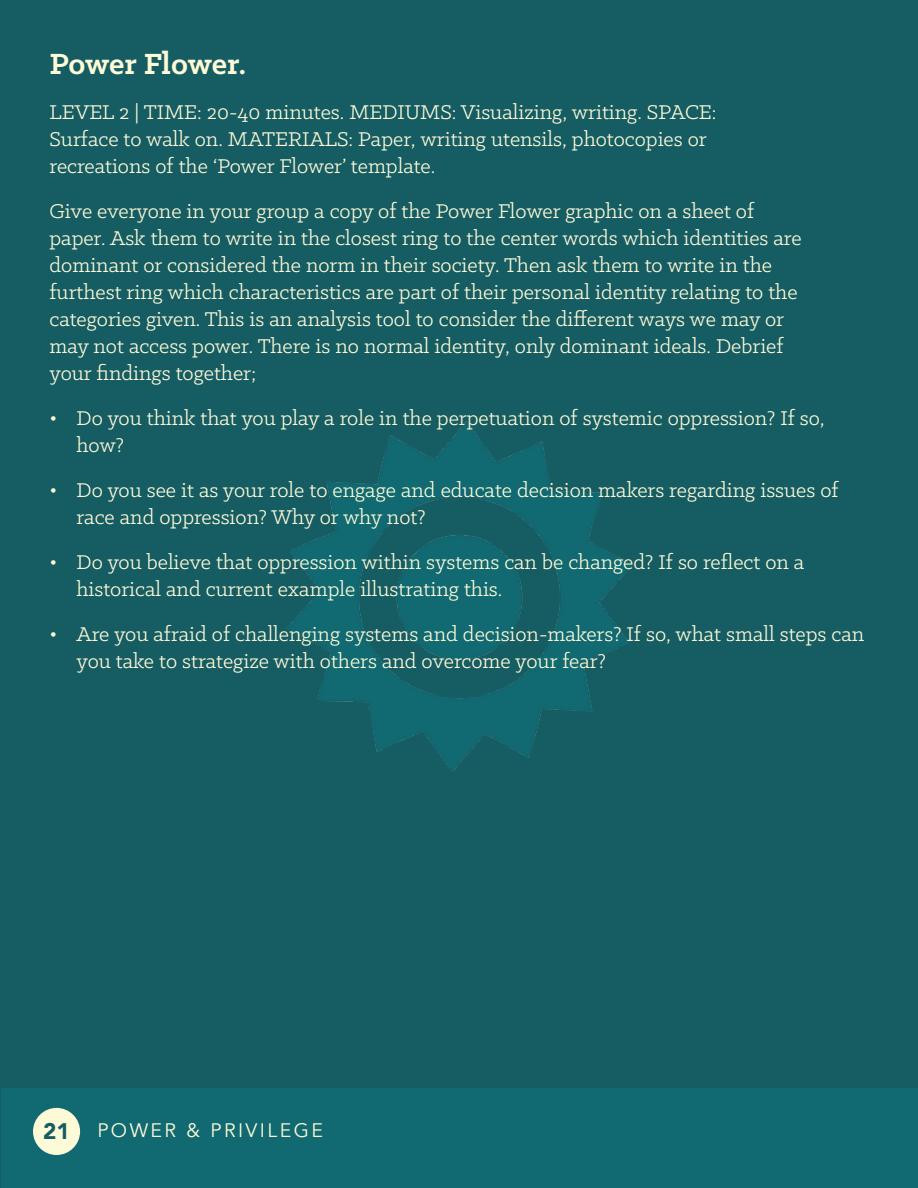
<style>
.page{position:relative;width:918px;height:1188px;background:#165c63}
.page>*{position:absolute;margin:0;border:0;box-sizing:border-box;transform-origin:0 0}
.t1{font:700 33px "Klinic Slab";letter-spacing:-.01em;color:#fdfad8}
.t2{font:22.5px/27px "Klinic Slab";color:#fdfad8}
.t3{font:19.5px "Avenir";letter-spacing:.125em;color:#fdfad8}
.s1{font-weight:900;font-size:22.5px;color:#165c63}
</style>
<div class="page">
<img style="left:286px;top:421px;width:346px;height:350px">
<div style="left:1px;top:1089px;width:917px;height:99px;background:#116971"></div>
<div style="left:33px;top:1108px;width:47px;height:47px;background:#fdfad8;border-radius:50%"></div>
<h1 class="t1" style="left:50px;top:42px;width:198px">Power Flower.</h1>
<p class="t2" style="left:50px;top:98px;width:669px">LEVEL 2 | TIME: 20-40 minutes. MEDIUMS: Visualizing, writing. SPACE:<br>Surface to walk on. MATERIALS: Paper, writing utensils, photocopies or recreations of the ‘Power Flower’ template.</p>
<p class="t2" style="left:50px;top:197px;width:754px">Give everyone in your group a copy of the Power Flower graphic on a sheet of paper. Ask them to write in the closest ring to the center words which identities are dominant or considered the norm in their society. Then ask them to write in the furthest ring which characteristics are part of their personal identity relating to the categories given. This is an analysis tool to consider the different ways we may or may not access power. There is no normal identity, only dominant ideals. Debrief your findings together;</p>
<p class="t2" style="left:76px;top:404px;width:750px;text-indent:-27px">• Do you think that you play a role in the perpetuation of systemic oppression? If so, how?</p>
<p class="t2" style="left:76px;top:476px;width:764px;text-indent:-27px">• Do you see it as your role to engage and educate decision makers regarding issues of race and oppression? Why or why not?</p>
<p class="t2" style="left:76px;top:548px;width:729px;text-indent:-27px">• Do you believe that oppression within systems can be changed? If so reflect on a historical and current example illustrating this.</p>
<p class="t2" style="left:76px;top:620px;width:789px;text-indent:-27px">• Are you afraid of challenging systems and decision-makers? If so, what small steps can you take to strategize with others and overcome your fear?</p>
<p class="t3" style="left:43px;top:1119px;width:281px"><span class="s1">21</span> POWER &amp; PRIVILEGE</p>
</div>
